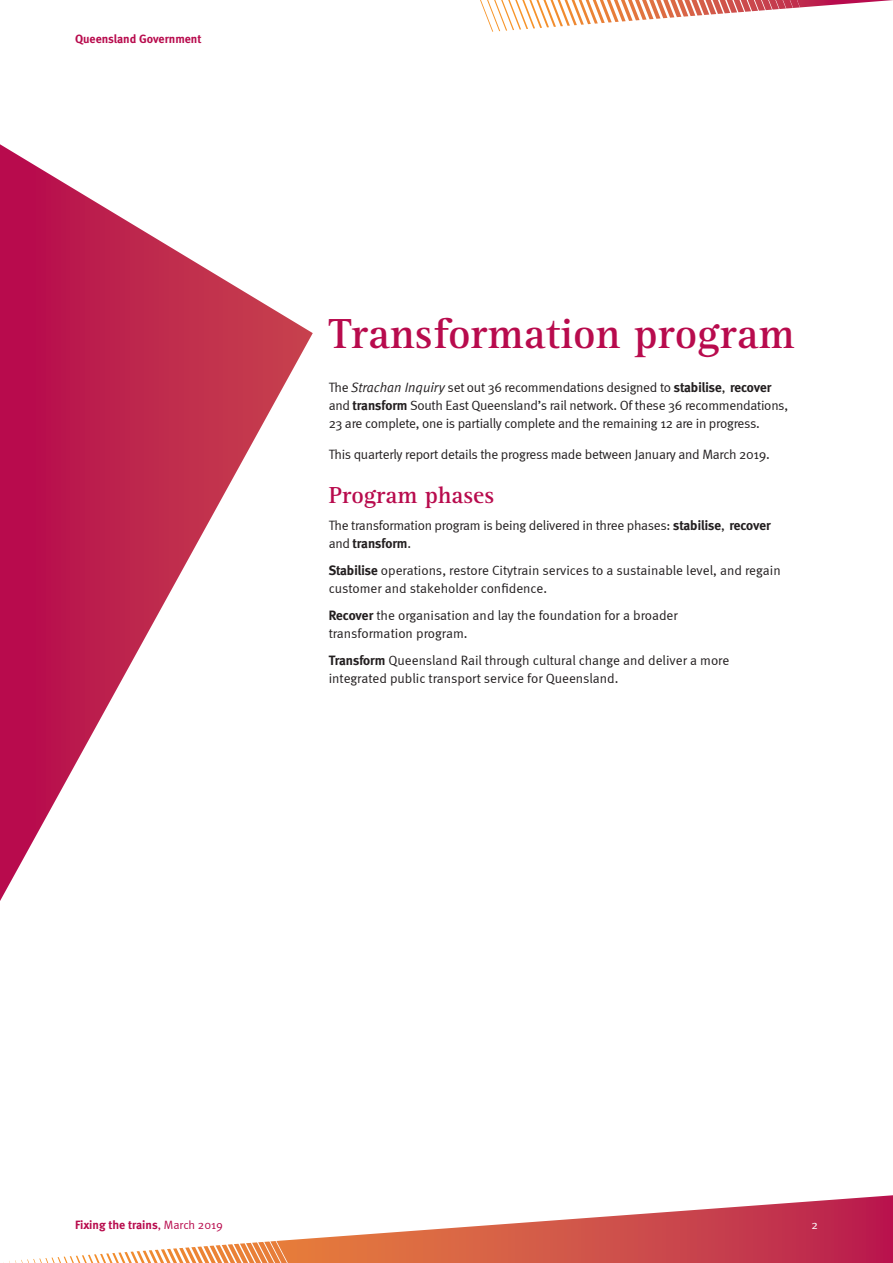
<style>
.page{position:relative;width:893px;height:1263px;background:#fff}
.page>*{position:absolute;margin:0;border:0;box-sizing:border-box;transform-origin:0 0}
.t1{font:700 43.5px "Rotis Serif Std";color:#b80b4d}
.t2{font:700 24px "Rotis Serif Std";color:#b80b4d}
.t3{font:13.5px/18px "Meta Normal";letter-spacing:-.02em;color:#231f20}
.t4{font:13.5px/18px "Meta Normal";color:#231f20}
.t5{font:700 13.5px "Meta";color:#231f20}
.t6{font:700 12px "Meta";color:#b80b4d}
.t7{font:12px "Meta Normal";color:#fff}
.s1{font-family:"Meta Normal LF";font-style:italic}
.s2{font-family:"Meta";font-weight:700}
.s3{font-family:"Meta Normal";font-weight:400}
</style>
<div class="page">
<svg style="left:3px;top:1195px;width:890px;height:68px"></svg>
<svg style="left:480px;top:0;width:413px;height:32px"></svg>
<svg style="left:1px;top:145px;width:312px;height:754px"></svg>
<img style="left:0;top:144px;width:1px;height:757px">
<p class="t6" style="left:75px;top:32px;width:128px">Queensland Government</p>
<h1 class="t1" style="left:329px;top:308px;width:468px">Transformation program</h1>
<p class="t3" style="left:329px;top:378px;width:461px">The <span class="s1">Strachan Inquiry</span> set out 36 recommendations designed to <span class="s2">stabilise</span>, <span class="s2">recover </span>and <span class="s2">transform</span> South East Queensland’s rail network. Of these 36 recommendations,<br>23 are complete, one is partially complete and the remaining 12 are in progress.</p>
<p class="t3" style="left:329px;top:445px;width:443px">This quarterly report details the progress made between January and March 2019.</p>
<h2 class="t2" style="left:329px;top:481px;width:167px">Program phases</h2>
<p class="t3" style="left:329px;top:516px;width:444px">The transformation program is being delivered in three phases: <span class="s2">stabilise</span>, <span class="s2">recover</span></p>
<p class="t5" style="left:329px;top:535px;width:84px"><span class="s3">and</span> transform<span class="s3">.</span></p>
<p class="t4" style="left:329px;top:561px;width:453px"><span class="s2">Stabilise</span> operations, restore Citytrain services to a sustainable level, and regain customer and stakeholder confidence.</p>
<p class="t4" style="left:329px;top:606px;width:351px"><span class="s2">Recover</span> the organisation and lay the foundation for a broader transformation program.</p>
<p class="t4" style="left:329px;top:651px;width:402px"><span class="s2">Transform</span> Queensland Rail through cultural change and deliver a more integrated public transport service for Queensland.</p>
<p class="t6" style="left:75px;top:1217px;width:150px">Fixing the trains<span class="s3">, March 2019</span></p>
<p class="t7" style="left:811px;top:1218px;width:8px">2</p>
</div>
